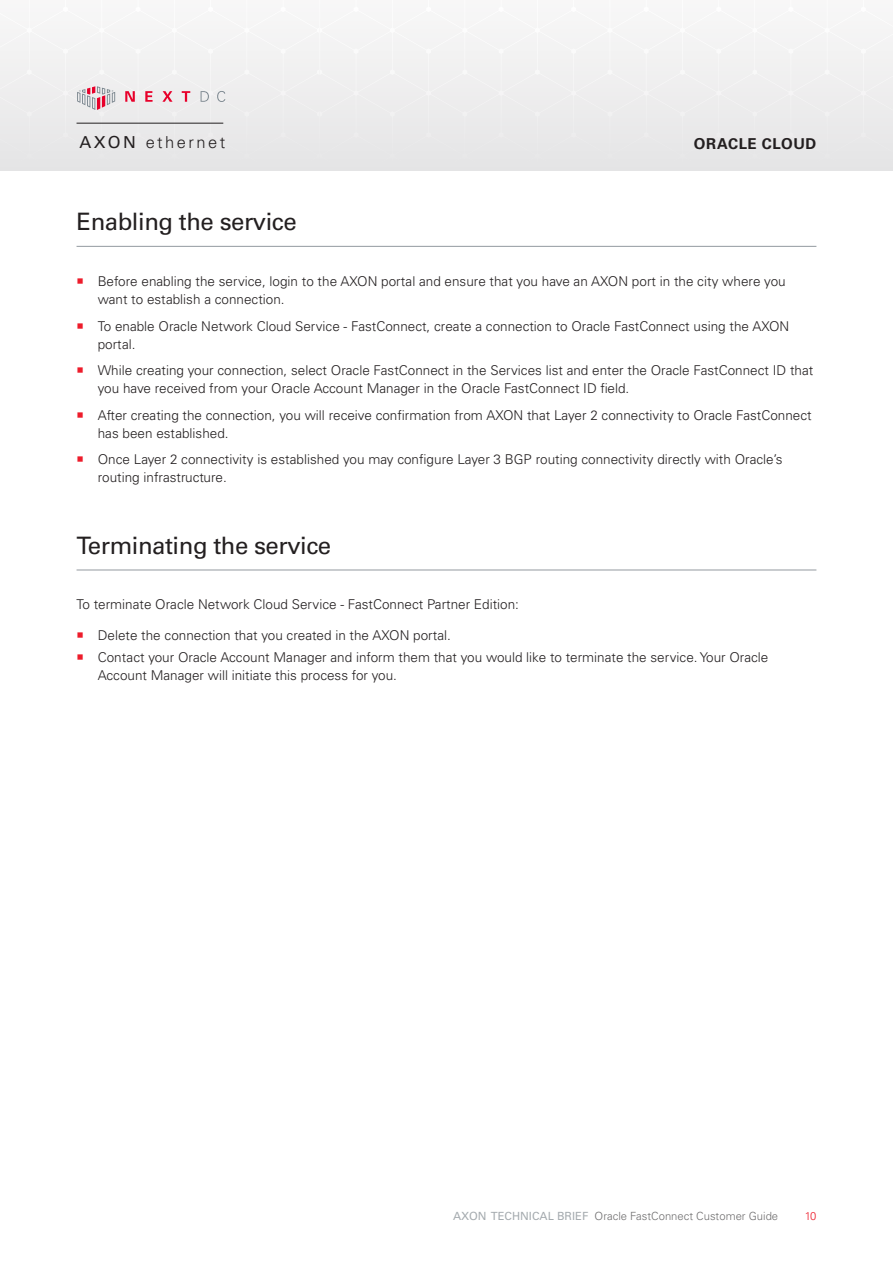
<style>
.page{position:relative;width:893px;height:1263px;background:#fff}
.page>*{position:absolute;margin:0;border:0;box-sizing:border-box;transform-origin:0 0}
.t1{font:24px "Univers LT Std";letter-spacing:-.02em;color:#231f20}
.t2{font:300 16.5px "Univers LT Std";letter-spacing:.15em;color:#231f20}
.t3{font:700 15px "Univers LT Std";letter-spacing:.035em;color:#231f20}
.t4{font:300 13.5px/18px "Univers LT Std";color:#231f20}
.t5{font:300 11.25px "Univers LT Std";color:#6f6e6f}
.t6{font:300 11.25px "Univers LT Std";color:#ed1c2b}
.s1{font-weight:400}
.s2{color:#ed1c2b}
.s3{font-weight:400;color:#a5abaf}
</style>
<div class="page">
<div style="left:0;top:29px;width:319px;height:141px;background:#ededed"></div>
<div style="left:320px;top:29px;width:435px;height:141px;background:#ededed"></div>
<div style="left:755px;top:29px;width:138px;height:141px;background:#ededed"></div>
<hr style="left:77px;top:123px;width:146px;height:1px;background:#231f20">
<svg style="left:125px;top:91px;width:10px;height:11px"></svg>
<svg style="left:145px;top:91px;width:8px;height:11px"></svg>
<svg style="left:162px;top:91px;width:11px;height:11px"></svg>
<svg style="left:182px;top:91px;width:8px;height:11px"></svg>
<svg style="left:201px;top:91px;width:8px;height:11px"></svg>
<svg style="left:217px;top:91px;width:8px;height:11px"></svg>
<svg style="left:77px;top:86px;width:38px;height:24px"></svg>
<hr style="left:77px;top:246px;width:739px;height:1px;background:#939aa0">
<hr style="left:77px;top:570px;width:739px;height:1px;background:#939aa0">
<p class="t2" style="left:80px;top:132px;width:147px"><span class="s1">AXON</span> ethernet</p>
<p class="t3" style="left:694px;top:135px;width:124px">ORACLE CLOUD</p>
<h1 class="t1" style="left:77px;top:207px;width:222px">Enabling the service</h1>
<p class="t4" style="left:98px;top:272px;width:689px;text-indent:-21px"><span class="s2">○</span> Before enabling the service, login to the AXON portal and ensure that you have an AXON port in the city where you want to establish a connection.</p>
<p class="t4" style="left:98px;top:317px;width:693px;text-indent:-21px"><span class="s2">○</span> To enable Oracle Network Cloud Service - FastConnect, create a connection to Oracle FastConnect using the AXON portal.</p>
<p class="t4" style="left:98px;top:361px;width:717px;text-indent:-21px"><span class="s2">○</span> While creating your connection, select Oracle FastConnect in the Services list and enter the Oracle FastConnect ID that you have received from your Oracle Account Manager in the Oracle FastConnect ID field.</p>
<p class="t4" style="left:98px;top:406px;width:715px;text-indent:-21px"><span class="s2">○</span> After creating the connection, you will receive confirmation from AXON that Layer 2 connectivity to Oracle FastConnect has been established.</p>
<p class="t4" style="left:98px;top:450px;width:686px;text-indent:-21px"><span class="s2">○</span> Once Layer 2 connectivity is established you may configure Layer 3 BGP routing connectivity directly with Oracle’s routing infrastructure.</p>
<h1 class="t1" style="left:77px;top:531px;width:256px">Terminating the service</h1>
<p class="t4" style="left:77px;top:595px;width:444px">To terminate Oracle Network Cloud Service - FastConnect Partner Edition:</p>
<p class="t4" style="left:77px;top:626px;width:376px"><span class="s2">○</span> Delete the connection that you created in the AXON portal.</p>
<p class="t4" style="left:98px;top:648px;width:672px;text-indent:-21px"><span class="s2">○</span> Contact your Oracle Account Manager and inform them that you would like to terminate the service. Your Oracle<br>Account Manager will initiate this process for you.</p>
<p class="t5" style="left:453px;top:1209px;width:327px"><span class="s3">AXON TECHNICAL BRIEF</span> Oracle FastConnect Customer Guide</p>
<p class="t6" style="left:805px;top:1209px;width:13px">10</p>
</div>
